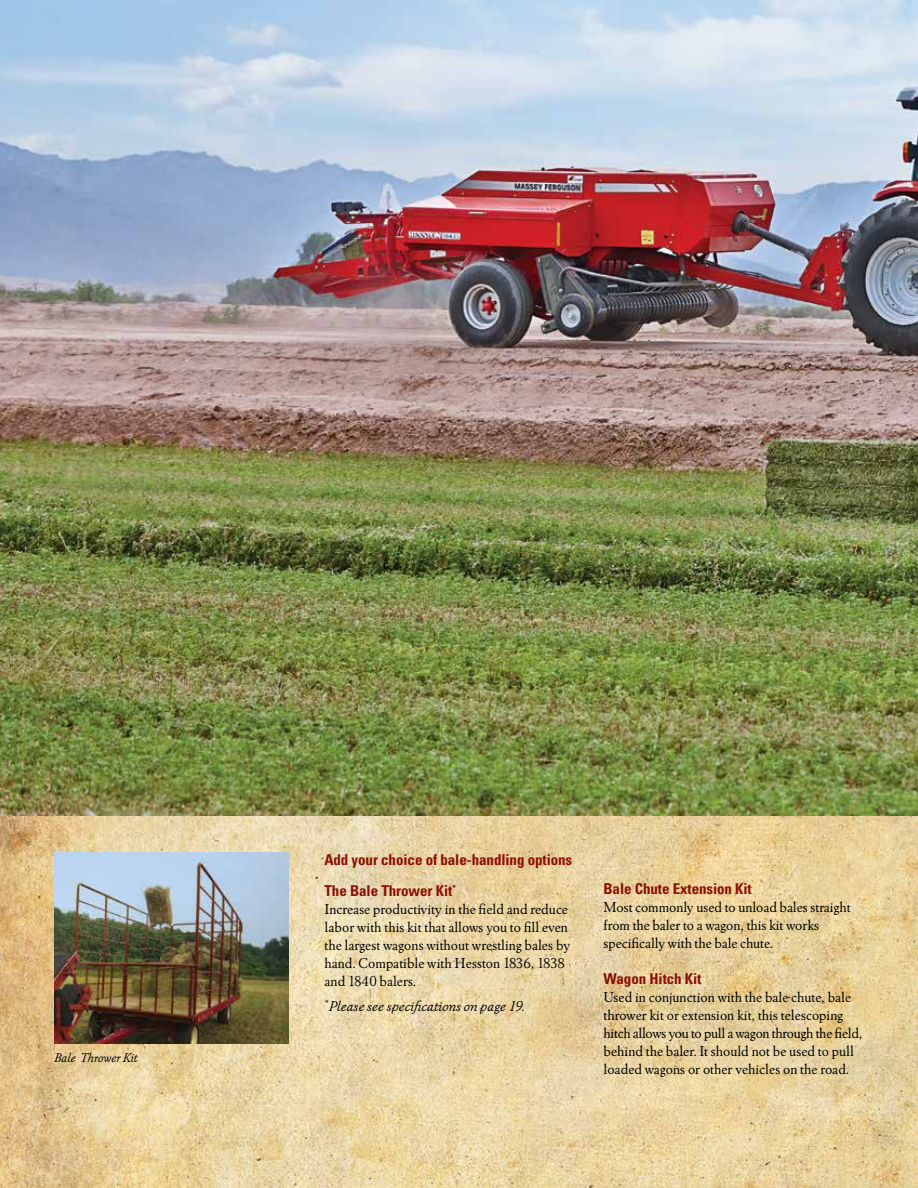
<style>
.page{position:relative;width:918px;height:1188px;background:#fff}
.page>*{position:absolute;margin:0;border:0;box-sizing:border-box;transform-origin:0 0}
.t1{font:15px/18px "Winchester New ITC";color:#000}
.t2{font:700 condensed 15px "Univers";letter-spacing:-.005em;color:#8b0f04}
.t3{font:italic 15px "Winchester New ITC";letter-spacing:-.005em;color:#000}
.t4{font:italic 13.5px "Winchester New ITC";letter-spacing:-.005em;color:#000}
</style>
<div class="page">
<img style="left:0;top:0;width:918px;height:1188px">
<img style="left:54px;top:852px;width:235px;height:191px">
<p class="t4" style="left:54px;top:1050px;width:85px">Bale Thrower Kit</p>
<p class="t2" style="left:324px;top:851px;width:249px">Add your choice of bale-handling options</p>
<p class="t2" style="left:325px;top:881px;width:133px">The Bale Thrower Kit<sup>*</sup></p>
<p class="t1" style="left:325px;top:900px;width:247px">Increase productivity in the field and reduce labor with this kit that allows you to fill even the largest wagons without wrestling bales by hand. Compatible with Hesston 1836, 1838 and 1840 balers.</p>
<p class="t3" style="left:325px;top:997px;width:201px"><sup>*</sup>Please see specifications on page 19.</p>
<p class="t2" style="left:604px;top:879px;width:150px">Bale Chute Extension Kit</p>
<p class="t1" style="left:604px;top:898px;width:249px">Most commonly used to unload bales straight from the baler to a wagon, this kit works specifically with the bale chute.</p>
<p class="t2" style="left:604px;top:969px;width:99px">Wagon Hitch Kit</p>
<p class="t1" style="left:604px;top:988px;width:260px">Used in conjunction with the bale chute, bale thrower kit or extension kit, this telescoping hitch allows you to pull a wagon through the field, behind the baler. It should not be used to pull loaded wagons or other vehicles on the road.</p>
</div>
